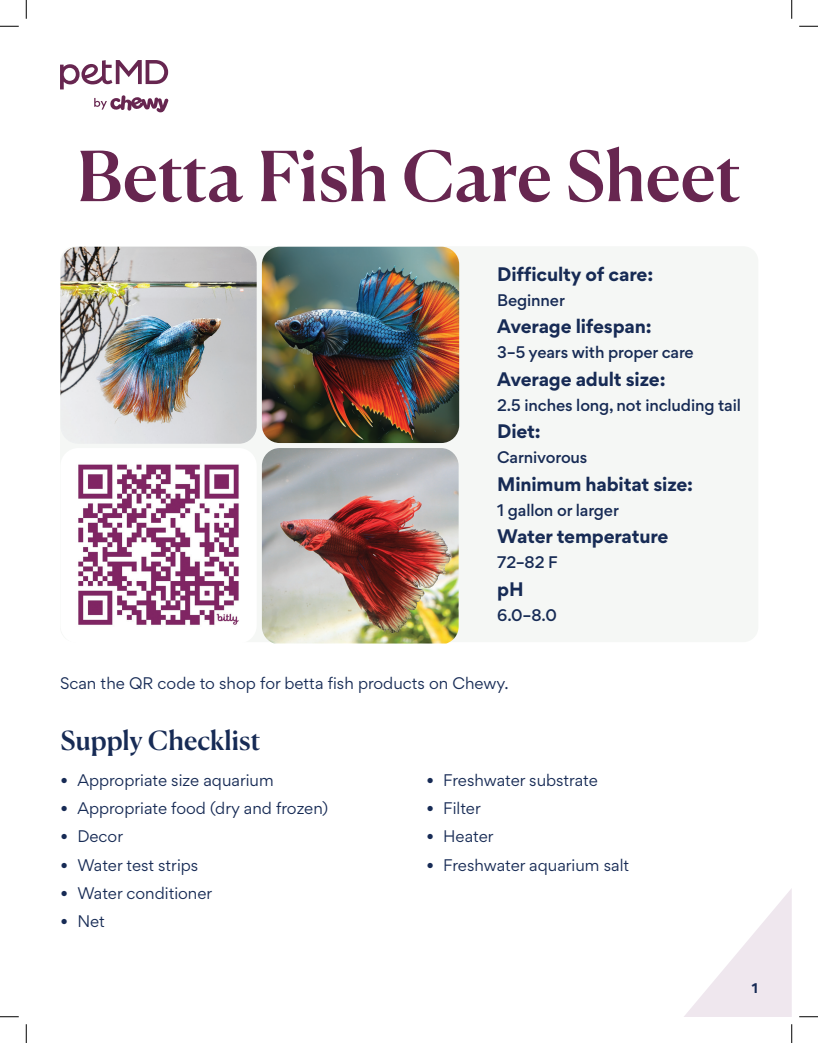
<style>
.page{position:relative;width:818px;height:1043px;background:#fff}
.page>*{position:absolute;margin:0;border:0;box-sizing:border-box;transform-origin:0 0}
.Title_-_Canela_55pt{font:500 68.75px "Canela Deck";letter-spacing:-.01em;color:#672650}
.Subhead_-_Canela_21pt{font:500 26.25px "Canela Deck";color:#172b55}
.Subhead_-_Gordita_Medium_12pt{font:700 17.5px "Gordita";letter-spacing:-.01em;color:#172b55}
.Subhead_-_Gordita_Medium_14pt{font:700 17.5px "Gordita";letter-spacing:-.01em;color:#172b55}
.Body_-_12pt{font:15px "Gordita";color:#172b55}
.Subhead_-_Gordita_Medium_12pt-2{font:500 15px "Gordita";letter-spacing:-.01em;color:#172b55}
.Body_-_10pt{font:700 12.5px "Gordita";color:#172b55}
</style>
<div class="page">
<div style="left:60px;top:246px;width:698px;height:396px;background:#f5f7f5;border-radius:15px"></div>
<svg style="left:685px;top:889px;width:106px;height:127px"></svg>
<svg style="left:60px;top:60px;width:108px;height:29px"></svg>
<svg style="left:94px;top:95px;width:74px;height:18px"></svg>
<img style="left:78px;top:464px;width:161px;height:161px">
<img style="left:60px;top:247px;width:197px;height:197px">
<img style="left:262px;top:247px;width:197px;height:196px">
<img style="left:262px;top:448px;width:196px;height:195px">
<svg style="left:0;top:25px;width:19px;height:2px"></svg>
<svg style="left:799px;top:25px;width:19px;height:2px"></svg>
<svg style="left:0;top:1016px;width:19px;height:1px"></svg>
<svg style="left:799px;top:1016px;width:19px;height:1px"></svg>
<svg style="left:25px;top:0;width:2px;height:19px"></svg>
<svg style="left:25px;top:1024px;width:2px;height:18px"></svg>
<svg style="left:791px;top:0;width:1px;height:19px"></svg>
<svg style="left:791px;top:1024px;width:1px;height:18px"></svg>
<p class="Title_-_Canela_55pt" style="left:77px;top:118px;width:666px">Betta Fish Care Sheet</p>
<p class="Subhead_-_Gordita_Medium_14pt" style="left:497px;top:260px;width:157px">Difficulty of care:</p>
<p class="Subhead_-_Gordita_Medium_12pt-2" style="left:497px;top:288px;width:69px">Beginner</p>
<p class="Subhead_-_Gordita_Medium_12pt" style="left:497px;top:312px;width:156px">Average lifespan:</p>
<p class="Subhead_-_Gordita_Medium_12pt-2" style="left:497px;top:341px;width:198px">3–5 years with proper care</p>
<p class="Subhead_-_Gordita_Medium_12pt" style="left:497px;top:365px;width:170px">Average adult size:</p>
<p class="Subhead_-_Gordita_Medium_12pt-2" style="left:497px;top:393px;width:245px">2.5 inches long, not including tail</p>
<p class="Subhead_-_Gordita_Medium_12pt" style="left:497px;top:417px;width:45px">Diet:</p>
<p class="Subhead_-_Gordita_Medium_12pt-2" style="left:497px;top:446px;width:92px">Carnivorous</p>
<p class="Subhead_-_Gordita_Medium_12pt" style="left:497px;top:470px;width:197px">Minimum habitat size:</p>
<p class="Subhead_-_Gordita_Medium_12pt-2" style="left:497px;top:498px;width:123px">1 gallon or larger</p>
<p class="Subhead_-_Gordita_Medium_12pt" style="left:497px;top:522px;width:173px">Water temperature</p>
<p class="Subhead_-_Gordita_Medium_12pt-2" style="left:497px;top:551px;width:62px">72–82 F</p>
<p class="Subhead_-_Gordita_Medium_12pt" style="left:497px;top:575px;width:28px">pH</p>
<p class="Subhead_-_Gordita_Medium_12pt-2" style="left:497px;top:603px;width:61px">6.0–8.0</p>
<p class="Body_-_12pt" style="left:60px;top:672px;width:450px">Scan the QR code to shop for betta fish products on Chewy.</p>
<p class="Subhead_-_Canela_21pt" style="left:60px;top:718px;width:201px">Supply Checklist</p>
<p class="Body_-_12pt" style="left:60px;top:769px;width:215px">• Appropriate size aquarium</p>
<p class="Body_-_12pt" style="left:60px;top:797px;width:269px">• Appropriate food (dry and frozen)</p>
<p class="Body_-_12pt" style="left:60px;top:825px;width:64px">• Decor</p>
<p class="Body_-_12pt" style="left:60px;top:853px;width:139px">• Water test strips</p>
<p class="Body_-_12pt" style="left:60px;top:881px;width:153px">• Water conditioner</p>
<p class="Body_-_12pt" style="left:60px;top:910px;width:46px">• Net</p>
<p class="Body_-_12pt" style="left:426px;top:769px;width:173px">• Freshwater substrate</p>
<p class="Body_-_12pt" style="left:426px;top:797px;width:56px">• Filter</p>
<p class="Body_-_12pt" style="left:426px;top:825px;width:69px">• Heater</p>
<p class="Body_-_12pt" style="left:426px;top:853px;width:204px">• Freshwater aquarium salt</p>
<p class="Body_-_10pt" style="left:751px;top:978px;width:8px">1</p>
</div>
